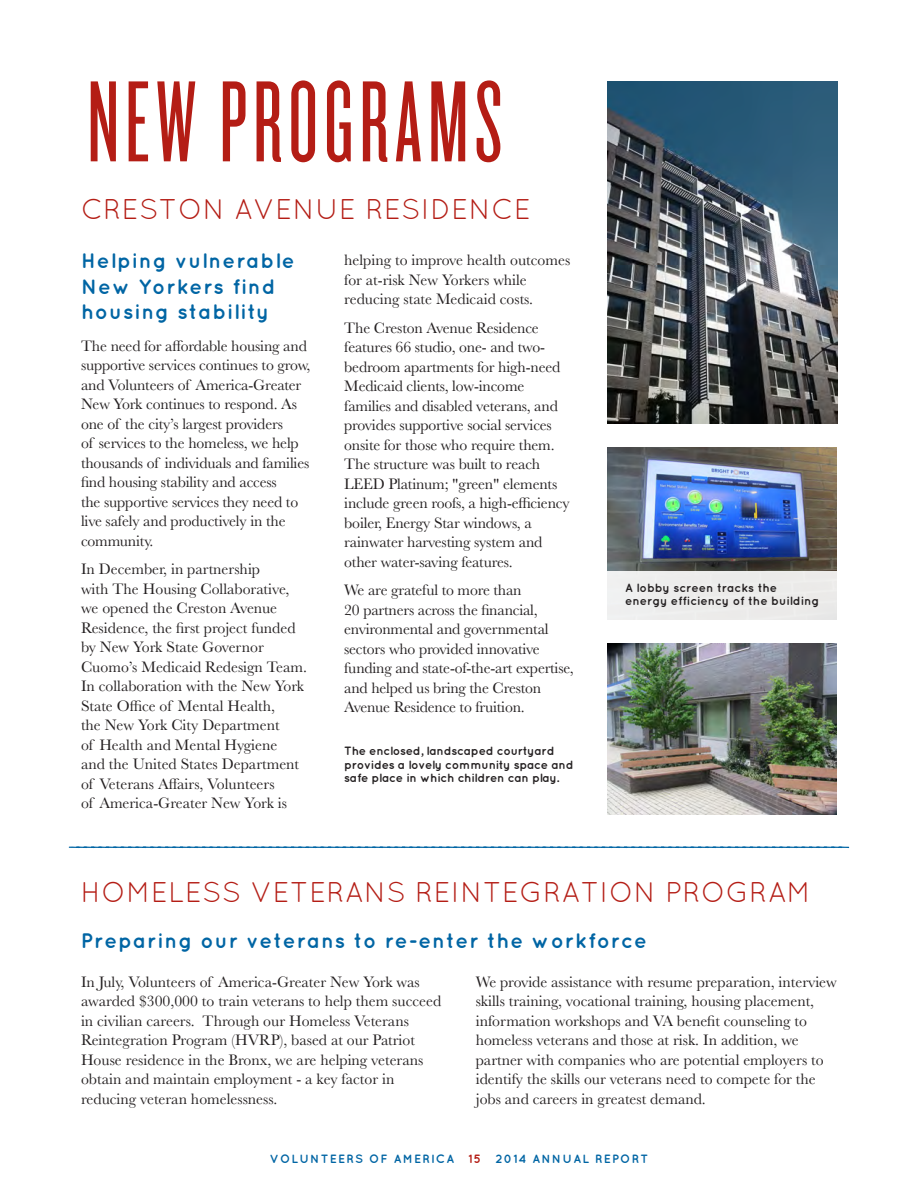
<style>
.page{position:relative;width:918px;height:1188px;background:#fff}
.page>*{position:absolute;margin:0;border:0;box-sizing:border-box;transform-origin:0 0}
.t1{font:120px "Knockout HTF26 Junior Flyweight";letter-spacing:.05em;color:#b41d15}
.t2{font:28.5px "Quicksand";letter-spacing:.02em;color:#b41d15}
.Copy{font:700 21px/25.5px "Quicksand";letter-spacing:.05em;color:#0065a4}
.Copy-2{font:15.75px/19.5px "Baskerville";letter-spacing:-.01em;color:#231f20}
.t3{font:700 12px/13.5px "Quicksand";letter-spacing:-.02em;color:#231f20}
.t4{font:700 12px/13.5px "Quicksand";color:#231f20}
.t5{font:700 12px "Quicksand";letter-spacing:.1em;color:#0065a4}
.s1{color:#b41d15}
</style>
<div class="page">
<img style="left:608px;top:644px;width:229px;height:171px">
<img style="left:608px;top:81px;width:229px;height:343px">
<img style="left:607px;top:447px;width:229px;height:124px">
<div style="left:607px;top:571px;width:230px;height:48px;background:#ececeb"></div>
<svg style="left:69px;top:847px;width:780px;height:1px"></svg>
<h1 class="t1" style="left:87px;top:63px;width:416px">NEW PROGRAMS</h1>
<h3 class="t2" style="left:81px;top:192px;width:451px">CRESTON AVENUE RESIDENCE</h3>
<p class="Copy" style="left:81px;top:248px;width:215px">Helping vulnerable<br>New Yorkers find housing stability</p>
<p class="Copy-2" style="left:81px;top:336px;width:231px">The need for affordable housing and supportive services continues to grow, and Volunteers of America-Greater New York continues to respond. As one of the city’s largest providers<br>of services to the homeless, we help thousands of individuals and families find housing stability and access<br>the supportive services they need to live safely and productively in the community.</p>
<p class="Copy-2" style="left:81px;top:560px;width:228px">In December, in partnership<br>with The Housing Collaborative, we opened the Creston Avenue<br>Residence, the first project funded by New York State Governor<br>Cuomo’s Medicaid Redesign Team.<br>In collaboration with the New York<br>State Office of Mental Health,<br>the New York City Department<br>of Health and Mental Hygiene<br>and the United States Department of Veterans Affairs, Volunteers<br>of America-Greater New York is</p>
<p class="Copy-2" style="left:344px;top:250px;width:228px">helping to improve health outcomes for at-risk New Yorkers while reducing state Medicaid costs.</p>
<p class="Copy-2" style="left:344px;top:318px;width:227px">The Creston Avenue Residence features 66 studio, one- and two&shy;bedroom apartments for high-need Medicaid clients, low-income families and disabled veterans, and provides supportive social services onsite for those who require them.<br>The structure was built to reach LEED Platinum; "green" elements include green roofs, a high-efficiency boiler, Energy Star windows, a rainwater harvesting system and other water-saving features.</p>
<p class="Copy-2" style="left:344px;top:580px;width:231px">We are grateful to more than<br>20 partners across the financial, environmental and governmental sectors who provided innovative funding and state-of-the-art expertise, and helped us bring the Creston Avenue Residence to fruition.</p>
<p class="t3" style="left:344px;top:744px;width:231px">The enclosed, landscaped courtyard provides a lovely community space and safe place in which children can play.</p>
<p class="t4" style="left:625px;top:580px;width:196px">A lobby screen tracks the energy efficiency of the building</p>
<h3 class="t2" style="left:81px;top:876px;width:732px">HOMELESS VETERANS REINTEGRATION PROGRAM</h3>
<p class="Copy" style="left:81px;top:927px;width:568px">Preparing our veterans to re-enter the workforce</p>
<p class="Copy-2" style="left:81px;top:972px;width:362px">In July, Volunteers of America-Greater New York was awarded $300,000 to train veterans to help them succeed in civilian careers. Through our Homeless Veterans Reintegration Program (HVRP), based at our Patriot House residence in the Bronx, we are helping veterans obtain and maintain employment - a key factor in reducing veteran homelessness.</p>
<p class="Copy-2" style="left:476px;top:972px;width:363px">We provide assistance with resume preparation, interview skills training, vocational training, housing placement, information workshops and VA benefit counseling to homeless veterans and those at risk. In addition, we partner with companies who are potential employers to identify the skills our veterans need to compete for the jobs and careers in greatest demand.</p>
<p class="t5" style="left:270px;top:1151px;width:380px">VOLUNTEERS OF AMERICA <span class="s1">15</span> 2014 ANNUAL REPORT</p>
</div>
